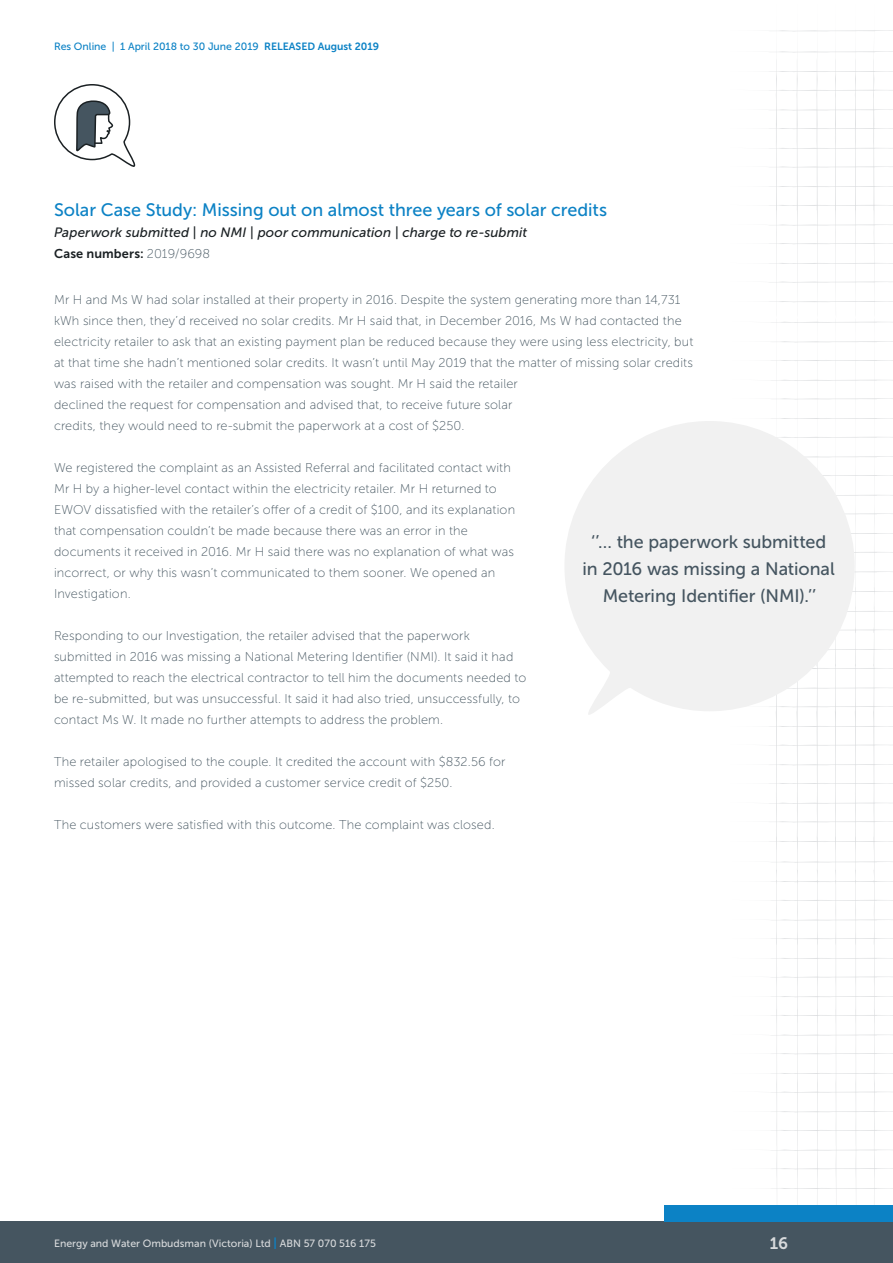
<style>
.page{position:relative;width:893px;height:1263px;background:#fff}
.page>*{position:absolute;margin:0;border:0;box-sizing:border-box;transform-origin:0 0}
.t1{font:18px/27px "Museo Sans 500";letter-spacing:-.005em;color:#455560;text-align:center}
.t2{font:18px "Museo Sans 500";letter-spacing:-.005em;color:#0c82c5}
.t3{font:16.5px "Museo Sans 700";color:#d8dadc}
.t4{font:italic 13.5px "Museo Sans 500";letter-spacing:.005em;color:#1a2023}
.t5{font:12.75px/21px "Museo Sans 100";letter-spacing:.01em;color:#455560}
.t6{font:12.75px "Museo Sans 700";letter-spacing:.01em;color:#1a2023}
.t7{font:10.5px "Museo Sans 500";color:#d8dadc}
.t8{font:10.5px "Museo Sans 500";color:#0c82c5}
.s1{font-family:"Museo Sans 700"}
.s2{font-family:"Museo Sans 100";color:#455560}
.s3{font-family:"Museo Sans 700";font-size:12px;color:#0c82c5}
</style>
<div class="page">
<svg style="left:769px;top:30px;width:124px;height:1175px"></svg>
<div style="left:0;top:1221px;width:893px;height:42px;background:#455560"></div>
<div style="left:665px;top:1205px;width:228px;height:16px;background:#0c82c5"></div>
<svg style="left:565px;top:421px;width:290px;height:296px;fill:#f1f1f1"></svg>
<svg style="left:54px;top:84px;width:82px;height:83px"></svg>
<p class="t8" style="left:54px;top:41px;width:327px">Res Online | 1 April 2018 to 30 June 2019 <span class="s1">RELEASED August 2019</span></p>
<h1 class="t2" style="left:54px;top:200px;width:555px">Solar Case Study: Missing out on almost three years of solar credits</h1>
<p class="t4" style="left:54px;top:225px;width:475px">Paperwork submitted | no NMI | poor communication | charge to re-submit</p>
<p class="t6" style="left:54px;top:246px;width:158px">Case numbers: <span class="s2">2019/9698</span></p>
<p class="t5" style="left:54px;top:290px;width:641px">Mr H and Ms W had solar installed at their property in 2016. Despite the system generating more than 14,731 kWh since then, they’d received no solar credits. Mr H said that, in December 2016, Ms W had contacted the electricity retailer to ask that an existing payment plan be reduced because they were using less electricity, but at that time she hadn’t mentioned solar credits. It wasn’t until May 2019 that the matter of missing solar credits was raised with the retailer and compensation was sought. Mr H said the retailer<br>declined the request for compensation and advised that, to receive future solar<br>credits, they would need to re-submit the paperwork at a cost of $250.</p>
<p class="t5" style="left:54px;top:458px;width:463px">We registered the complaint as an Assisted Referral and facilitated contact with Mr H by a higher-level contact within the electricity retailer. Mr H returned to EWOV dissatisfied with the retailer’s offer of a credit of $100, and its explanation that compensation couldn’t be made because there was an error in the documents it received in 2016. Mr H said there was no explanation of what was incorrect, or why this wasn’t communicated to them sooner. We opened an Investigation.</p>
<p class="t5" style="left:54px;top:626px;width:474px">Responding to our Investigation, the retailer advised that the paperwork submitted in 2016 was missing a National Metering Identifier (NMI). It said it had attempted to reach the electrical contractor to tell him the documents needed to be re-submitted, but was unsuccessful. It said it had also tried, unsuccessfully, to contact Ms W. It made no further attempts to address the problem.</p>
<p class="t5" style="left:54px;top:752px;width:453px">The retailer apologised to the couple. It credited the account with $832.56 for missed solar credits, and provided a customer service credit of $250.</p>
<p class="t5" style="left:54px;top:815px;width:442px">The customers were satisfied with this outcome. The complaint was closed.</p>
<h1 class="t1" style="left:583px;top:528px;width:254px">‘’… the paperwork submitted in 2016 was missing a National<br>Metering Identifier (NMI).’’</h1>
<p class="t7" style="left:54px;top:1238px;width:323px">Energy and Water Ombudsman (Victoria) Ltd <span class="s3">|</span> ABN 57 070 516 175</p>
<p class="t3" style="left:770px;top:1233px;width:20px">16</p>
</div>
